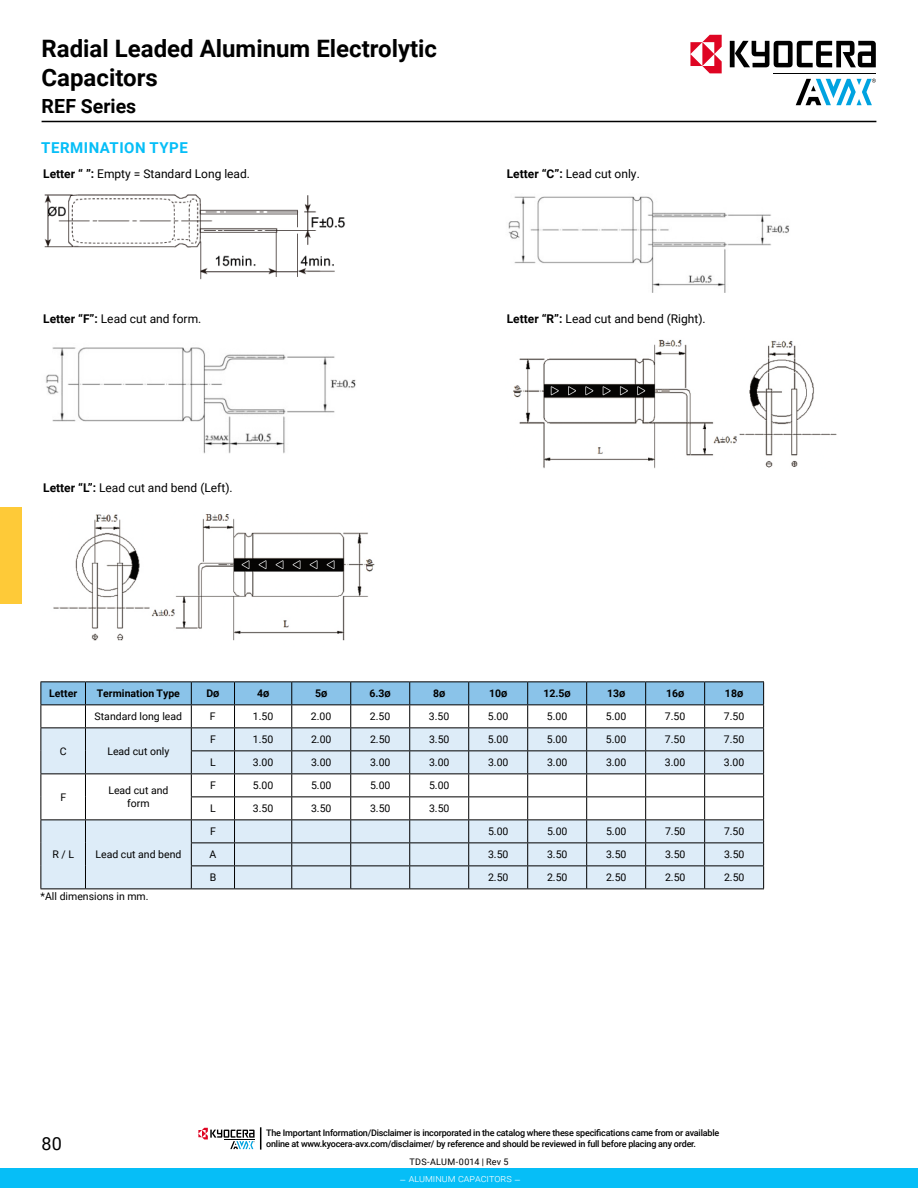
<style>
.page{position:relative;width:918px;height:1188px;background:#fff}
.page>*{position:absolute;margin:0;border:0;box-sizing:border-box;transform-origin:0 0}
.t1{font:700 24px/28.8px "Roboto";color:#000}
.t2{font:700 19.5px "Roboto";color:#000}
.t3{font:18px "Roboto";color:#000}
.t4{font:700 15px "Roboto";letter-spacing:.035em;color:#06bef7}
.t5{font:12px "Roboto";color:#000}
.t6{font:10.5px/12.6px "Roboto";color:#000;text-align:center}
.t7{font:700 10.5px "Roboto";color:#000}
.t8{font:300 10.5px "Roboto";color:#fff}
.t9{font:500 9px/10.8px "Roboto";letter-spacing:-.025em;color:#000}
.t10{font:9px "Roboto";letter-spacing:.025em;color:#000}
.s1{font-weight:700}
</style>
<div class="page">
<hr style="left:42px;top:121px;width:834px;height:1px;background:#000">
<div style="left:0;top:507px;width:21px;height:97px;background:#feca38"></div>
<hr style="left:40px;top:681px;width:45px;height:1px;background:#000">
<hr style="left:85px;top:681px;width:106px;height:1px;background:#000">
<hr style="left:191px;top:681px;width:44px;height:1px;background:#000">
<hr style="left:235px;top:681px;width:57px;height:1px;background:#000">
<hr style="left:292px;top:681px;width:59px;height:1px;background:#000">
<hr style="left:351px;top:681px;width:59px;height:1px;background:#000">
<hr style="left:410px;top:681px;width:59px;height:1px;background:#000">
<hr style="left:469px;top:681px;width:59px;height:1px;background:#000">
<hr style="left:528px;top:681px;width:59px;height:1px;background:#000">
<hr style="left:587px;top:681px;width:59px;height:1px;background:#000">
<hr style="left:646px;top:681px;width:59px;height:1px;background:#000">
<hr style="left:705px;top:681px;width:59px;height:1px;background:#000">
<svg style="left:40px;top:682px;width:724px;height:207px"></svg>
<hr style="left:40px;top:889px;width:45px;height:1px;background:#000">
<hr style="left:85px;top:889px;width:106px;height:1px;background:#000">
<hr style="left:191px;top:889px;width:44px;height:1px;background:#000">
<hr style="left:235px;top:889px;width:57px;height:1px;background:#000">
<hr style="left:292px;top:889px;width:59px;height:1px;background:#000">
<hr style="left:351px;top:889px;width:59px;height:1px;background:#000">
<hr style="left:410px;top:889px;width:59px;height:1px;background:#000">
<hr style="left:469px;top:889px;width:59px;height:1px;background:#000">
<hr style="left:528px;top:889px;width:59px;height:1px;background:#000">
<hr style="left:587px;top:889px;width:59px;height:1px;background:#000">
<hr style="left:646px;top:889px;width:59px;height:1px;background:#000">
<hr style="left:705px;top:889px;width:59px;height:1px;background:#000">
<img style="left:44px;top:194px;width:301px;height:86px">
<img style="left:46px;top:347px;width:310px;height:107px">
<img style="left:53px;top:514px;width:322px;height:127px">
<img style="left:508px;top:196px;width:282px;height:97px">
<img style="left:513px;top:339px;width:324px;height:130px">
<div style="left:0;top:1169px;width:918px;height:19px;background:#06bef7"></div>
<svg style="left:198px;top:1127px;width:63px;height:23px"></svg>
<svg style="left:730px;top:41px;width:146px;height:26px"></svg>
<svg style="left:796px;top:79px;width:80px;height:26px"></svg>
<hr style="left:774px;top:73px;width:102px;height:1px;background:#000">
<svg style="left:690px;top:35px;width:32px;height:38px"></svg>
<h1 class="t1" style="left:42px;top:34px;width:397px">Radial Leaded Aluminum Electrolytic<br>Capacitors</h1>
<h2 class="t2" style="left:42px;top:93px;width:96px">REF Series</h2>
<h3 class="t4" style="left:41px;top:137px;width:148px">TERMINATION TYPE</h3>
<p class="t5" style="left:43px;top:165px;width:208px"><span class="s1">Letter “ ”:</span> Empty = Standard Long lead.</p>
<p class="t5" style="left:507px;top:165px;width:135px"><span class="s1">Letter “C”:</span> Lead cut only.</p>
<p class="t5" style="left:43px;top:310px;width:160px"><span class="s1">Letter “F”:</span> Lead cut and form.</p>
<p class="t5" style="left:507px;top:310px;width:200px"><span class="s1">Letter “R”:</span> Lead cut and bend (Right).</p>
<p class="t5" style="left:43px;top:479px;width:191px"><span class="s1">Letter “L”:</span> Lead cut and bend (Left).</p>
<p class="t7" style="left:49px;top:686px;width:29px">Letter</p>
<p class="t7" style="left:97px;top:686px;width:85px">Termination Type</p>
<p class="t7" style="left:206px;top:686px;width:15px">DØ</p>
<p class="t7" style="left:257px;top:686px;width:14px">4Ø</p>
<p class="t7" style="left:315px;top:686px;width:14px">5Ø</p>
<p class="t7" style="left:370px;top:686px;width:23px">6.3Ø</p>
<p class="t7" style="left:433px;top:686px;width:14px">8Ø</p>
<p class="t7" style="left:489px;top:686px;width:20px">10Ø</p>
<p class="t7" style="left:544px;top:686px;width:29px">12.5Ø</p>
<p class="t7" style="left:607px;top:686px;width:20px">13Ø</p>
<p class="t7" style="left:666px;top:686px;width:20px">16Ø</p>
<p class="t7" style="left:725px;top:686px;width:20px">18Ø</p>
<p class="t6" style="left:95px;top:710px;width:89px">Standard long lead</p>
<p class="t6" style="left:210px;top:710px;width:7px">F</p>
<p class="t6" style="left:253px;top:710px;width:22px">1.50</p>
<p class="t6" style="left:311px;top:710px;width:22px">2.00</p>
<p class="t6" style="left:370px;top:710px;width:22px">2.50</p>
<p class="t6" style="left:429px;top:710px;width:22px">3.50</p>
<p class="t6" style="left:488px;top:710px;width:22px">5.00</p>
<p class="t6" style="left:547px;top:710px;width:22px">5.00</p>
<p class="t6" style="left:606px;top:710px;width:22px">5.00</p>
<p class="t6" style="left:665px;top:710px;width:22px">7.50</p>
<p class="t6" style="left:724px;top:710px;width:22px">7.50</p>
<p class="t6" style="left:60px;top:744px;width:8px">C</p>
<p class="t6" style="left:107px;top:744px;width:64px">Lead cut only</p>
<p class="t6" style="left:210px;top:733px;width:7px">F</p>
<p class="t6" style="left:253px;top:733px;width:22px">1.50</p>
<p class="t6" style="left:311px;top:733px;width:22px">2.00</p>
<p class="t6" style="left:370px;top:733px;width:22px">2.50</p>
<p class="t6" style="left:429px;top:733px;width:22px">3.50</p>
<p class="t6" style="left:488px;top:733px;width:22px">5.00</p>
<p class="t6" style="left:547px;top:733px;width:22px">5.00</p>
<p class="t6" style="left:606px;top:733px;width:22px">5.00</p>
<p class="t6" style="left:665px;top:733px;width:22px">7.50</p>
<p class="t6" style="left:724px;top:733px;width:22px">7.50</p>
<p class="t6" style="left:210px;top:756px;width:7px">L</p>
<p class="t6" style="left:253px;top:756px;width:22px">3.00</p>
<p class="t6" style="left:311px;top:756px;width:22px">3.00</p>
<p class="t6" style="left:370px;top:756px;width:22px">3.00</p>
<p class="t6" style="left:429px;top:756px;width:22px">3.00</p>
<p class="t6" style="left:488px;top:756px;width:22px">3.00</p>
<p class="t6" style="left:547px;top:756px;width:22px">3.00</p>
<p class="t6" style="left:606px;top:756px;width:22px">3.00</p>
<p class="t6" style="left:665px;top:756px;width:22px">3.00</p>
<p class="t6" style="left:724px;top:756px;width:22px">3.00</p>
<p class="t6" style="left:60px;top:790px;width:7px">F</p>
<p class="t6" style="left:108px;top:784px;width:62px">Lead cut and form</p>
<p class="t6" style="left:52px;top:848px;width:23px">R / L</p>
<p class="t6" style="left:95px;top:848px;width:87px">Lead cut and bend</p>
<p class="t6" style="left:41px;top:890px;width:109px">*All dimensions in mm.</p>
<p class="t6" style="left:210px;top:779px;width:7px">F</p>
<p class="t6" style="left:253px;top:779px;width:22px">5.00</p>
<p class="t6" style="left:311px;top:779px;width:22px">5.00</p>
<p class="t6" style="left:370px;top:779px;width:22px">5.00</p>
<p class="t6" style="left:429px;top:779px;width:22px">5.00</p>
<p class="t6" style="left:210px;top:802px;width:7px">L</p>
<p class="t6" style="left:253px;top:802px;width:22px">3.50</p>
<p class="t6" style="left:311px;top:802px;width:22px">3.50</p>
<p class="t6" style="left:370px;top:802px;width:22px">3.50</p>
<p class="t6" style="left:429px;top:802px;width:22px">3.50</p>
<p class="t6" style="left:210px;top:825px;width:7px">F</p>
<p class="t6" style="left:488px;top:825px;width:22px">5.00</p>
<p class="t6" style="left:547px;top:825px;width:22px">5.00</p>
<p class="t6" style="left:606px;top:825px;width:22px">5.00</p>
<p class="t6" style="left:665px;top:825px;width:22px">7.50</p>
<p class="t6" style="left:724px;top:825px;width:22px">7.50</p>
<p class="t6" style="left:210px;top:848px;width:8px">A</p>
<p class="t6" style="left:488px;top:848px;width:22px">3.50</p>
<p class="t6" style="left:547px;top:848px;width:22px">3.50</p>
<p class="t6" style="left:606px;top:848px;width:22px">3.50</p>
<p class="t6" style="left:665px;top:848px;width:22px">3.50</p>
<p class="t6" style="left:724px;top:848px;width:22px">3.50</p>
<p class="t6" style="left:210px;top:871px;width:8px">B</p>
<p class="t6" style="left:488px;top:871px;width:22px">2.50</p>
<p class="t6" style="left:547px;top:871px;width:22px">2.50</p>
<p class="t6" style="left:606px;top:871px;width:22px">2.50</p>
<p class="t6" style="left:665px;top:871px;width:22px">2.50</p>
<p class="t6" style="left:724px;top:871px;width:22px">2.50</p>
<h3 class="t3" style="left:42px;top:1131px;width:22px">80</h3>
<p class="t9" style="left:266px;top:1127px;width:455px">The Important Information/Disclaimer is incorporated in the catalog where these specifications came from or available online at www.kyocera-avx.com/disclaimer/ by reference and should be reviewed in full before placing any order.</p>
<p class="t10" style="left:410px;top:1156px;width:100px">TDS-ALUM-0014 | Rev 5</p>
<p class="t8" style="left:399px;top:1171px;width:123px">– aluminum capacitors –</p>
</div>
